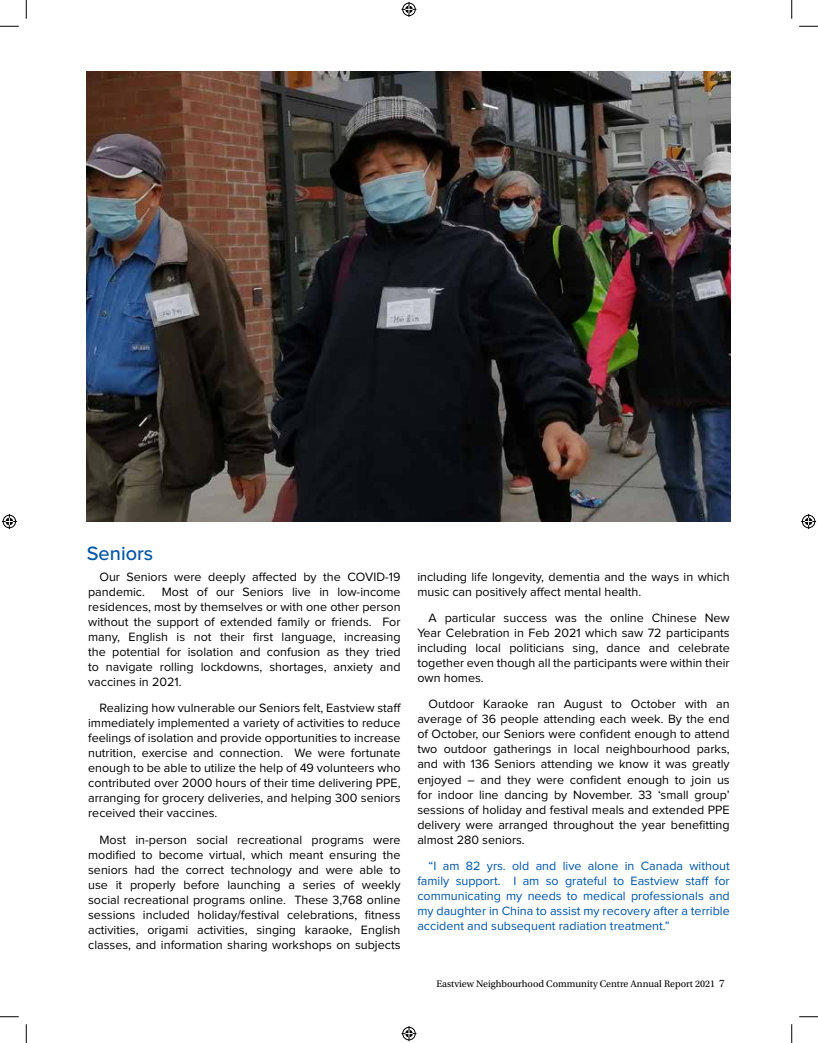
<style>
.page{position:relative;width:818px;height:1043px;background:#fff}
.page>*{position:absolute;margin:0;border:0;box-sizing:border-box;transform-origin:0 0}
.t1{font:500 20px "Proxima Nova";color:#0054a6}
.t2{font:12.5px/15px "Proxima Nova";color:#000;text-align:justify}
.t3{font:12.5px/15px "Proxima Nova";color:#0054a6;text-align:justify}
.t4{font:10px "Utopia Std";color:#000}
.s1{font-size:11.25px}
</style>
<div class="page">
<img style="left:87px;top:72px;width:643px;height:450px">
<svg style="left:0;top:25px;width:19px;height:2px"></svg>
<svg style="left:799px;top:25px;width:19px;height:2px"></svg>
<svg style="left:0;top:1016px;width:19px;height:1px"></svg>
<svg style="left:799px;top:1016px;width:19px;height:1px"></svg>
<svg style="left:25px;top:0;width:2px;height:19px"></svg>
<svg style="left:25px;top:1024px;width:2px;height:18px"></svg>
<svg style="left:791px;top:0;width:1px;height:19px"></svg>
<svg style="left:791px;top:1024px;width:1px;height:18px"></svg>
<svg style="left:401px;top:2px;width:15px;height:15px"></svg>
<svg style="left:401px;top:1026px;width:15px;height:15px"></svg>
<svg style="left:2px;top:514px;width:15px;height:15px"></svg>
<svg style="left:801px;top:514px;width:15px;height:15px"></svg>
<h1 class="t1" style="left:87px;top:541px;width:68px">Seniors</h1>
<p class="t2" style="left:88px;top:569px;width:314px;text-indent:11px">Our Seniors were deeply affected by the COVID-19 pandemic.</p>
<p class="t2" style="left:88px;top:584px;width:314px;text-indent:74px">Most of our Seniors live in low-income residences, most by themselves or with one other person without the support of extended family or friends. For many, English is not their first language, increasing the potential for isolation and confusion as they tried to navigate rolling lockdowns, shortages, anxiety and vaccines in 2021.</p>
<p class="t2" style="left:88px;top:701px;width:314px;text-indent:11px">Realizing how vulnerable our Seniors felt, Eastview staff immediately implemented a variety of activities to reduce feelings of isolation and provide opportunities to increase nutrition, exercise and connection. We were fortunate enough to be able to utilize the help of 49 volunteers who contributed over 2000 hours of their time delivering PPE, arranging for grocery deliveries, and helping 300 seniors received their vaccines.</p>
<p class="t2" style="left:88px;top:832px;width:314px;text-indent:11px">Most in-person social recreational programs were modified to become virtual, which meant ensuring the seniors had the correct technology and were able to use it properly before launching a series of weekly social recreational programs online. These 3,768 online sessions included holiday/festival celebrations, fitness activities, origami activities, singing karaoke, English classes, and information sharing workshops on subjects</p>
<p class="t2" style="left:417px;top:570px;width:314px">including life longevity, dementia and the ways in which music can positively affect mental health.</p>
<p class="t2" style="left:417px;top:611px;width:314px;text-indent:11px">A particular success was the online Chinese New Year Celebration in Feb 2021 which saw 72 participants including local politicians sing, dance and celebrate together even though all the participants were within their own homes.</p>
<p class="t2" style="left:417px;top:697px;width:314px;text-indent:11px">Outdoor Karaoke ran August to October with an average of 36 people attending each week. By the end of October, our Seniors were confident enough to attend two outdoor gatherings in local neighbourhood parks, and with 136 Seniors attending we know it was greatly enjoyed – and they were confident enough to join us for indoor line dancing by November. 33 ‘small group’ sessions of holiday and festival meals and extended PPE delivery were arranged throughout the year benefitting almost 280 seniors.</p>
<p class="t3" style="left:417px;top:858px;width:314px;text-indent:11px">“I am 82 yrs. old and live alone in Canada without family support. I am so grateful to Eastview staff for communicating my needs to medical professionals and my daughter in China to assist my recovery after a terrible accident and subsequent radiation treatment.”</p>
<p class="t4" style="left:436px;top:978px;width:290px">Eastview Neighbourhood Community Centre Annual Report 2021 <span class="s1">7</span></p>
</div>
